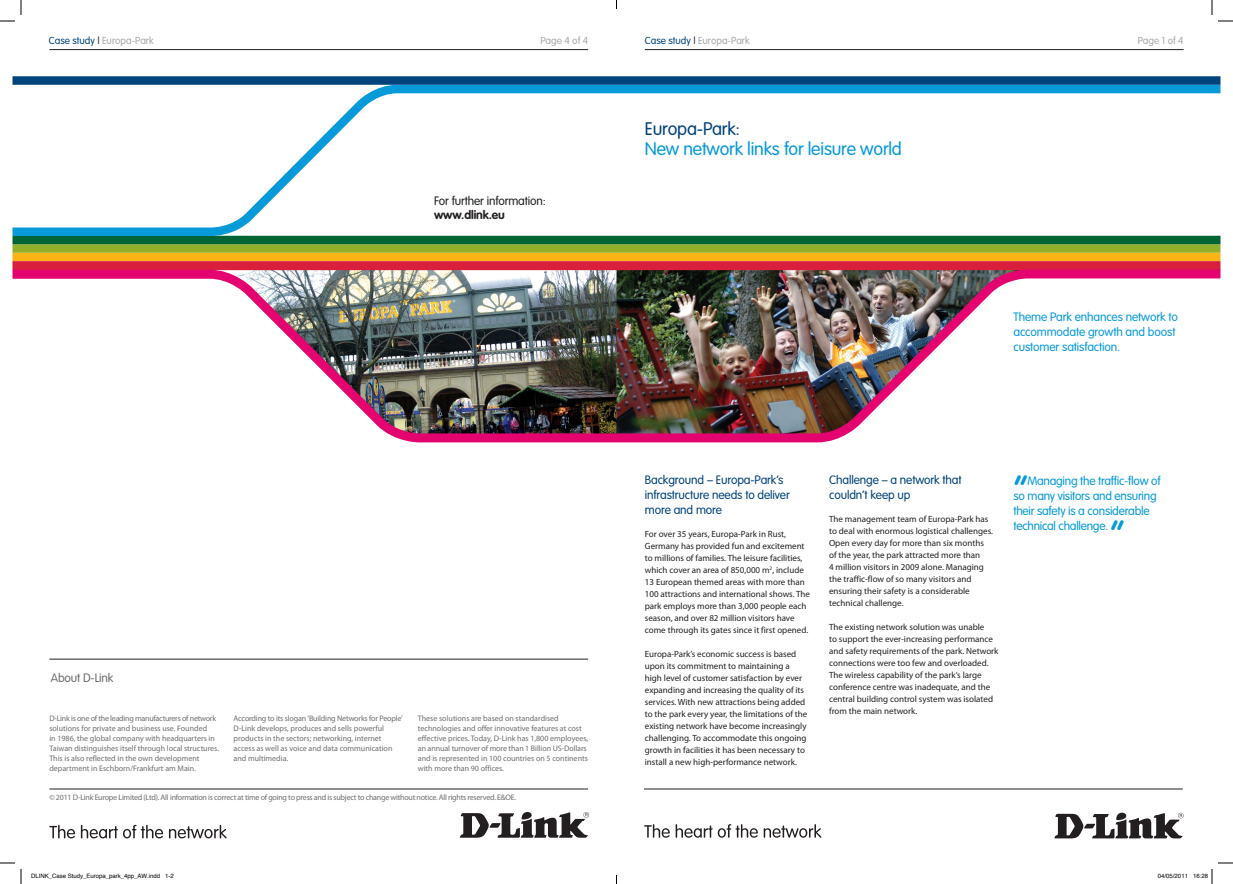
<style>
.page{position:relative;width:1233px;height:884px;background:#fff}
.page>*{position:absolute;margin:0;border:0;box-sizing:border-box;transform-origin:0 0}
.t1{font:100 47px "VAG Rounded";color:#069ad9}
.t2{font:300 18px "VAG Rounded";letter-spacing:-.01em;color:#069ad9}
.t3{font:300 18px "VAG Rounded";letter-spacing:-.01em;color:#01437c}
.t4{font:300 12px/15px "VAG Rounded";letter-spacing:-.02em;color:#069ad9}
.t5{font:300 12px/15px "VAG Rounded";letter-spacing:-.01em;color:#01437c}
.t6{font:300 12px "VAG Rounded";letter-spacing:-.01em;color:#231f20}
.t7{font:700 12px "VAG Rounded";letter-spacing:-.01em;color:#231f20}
.t8{font:300 12px "VAG Rounded";letter-spacing:-.01em;color:#6c6d70}
.t9{font:300 10px "VAG Rounded";color:#a5a8ab}
.t10{font:9px/12px "Myriad Pro";color:#231f20}
.t11{font:8px/10px "Myriad Pro";color:#6c6d70}
.t12{font:8px "Myriad Pro";letter-spacing:-.03em;color:#6c6d70}
.t13{font:6px "Helvetica";color:#000}
.s1{color:#01437c}
.s2{color:#231f20}
</style>
<div class="page">
<svg style="left:49px;top:825px;width:26px;height:13px"></svg>
<svg style="left:81px;top:825px;width:82px;height:13px"></svg>
<svg style="left:169px;top:825px;width:58px;height:13px"></svg>
<hr style="left:49px;top:789px;width:539px;height:1px;background:#231f20">
<hr style="left:49px;top:49px;width:539px;height:1px;background:#231f20">
<svg style="left:1054px;top:812px;width:129px;height:26px"></svg>
<hr style="left:644px;top:789px;width:538px;height:1px;background:#231f20">
<hr style="left:645px;top:49px;width:538px;height:1px;background:#231f20">
<hr style="left:49px;top:659px;width:539px;height:1px;background:#231f20">
<div style="left:12px;top:253px;width:1208px;height:8px;background:#fbb316"></div>
<div style="left:12px;top:244px;width:1208px;height:9px;background:#92af2a"></div>
<div style="left:12px;top:236px;width:1208px;height:8px;background:#006535"></div>
<svg style="left:12px;top:85px;width:1208px;height:155px"></svg>
<div style="left:12px;top:261px;width:1208px;height:9px;background:#da1f3d"></div>
<img style="left:12px;top:265px;width:1208px;height:178px">
<div style="left:12px;top:76px;width:1208px;height:9px;background:#01437c"></div>
<svg style="left:460px;top:812px;width:129px;height:26px"></svg>
<svg style="left:644px;top:824px;width:177px;height:14px"></svg>
<svg style="left:1218px;top:20px;width:15px;height:2px"></svg>
<svg style="left:1218px;top:862px;width:15px;height:2px"></svg>
<svg style="left:0;top:0;width:22px;height:22px"></svg>
<svg style="left:0;top:862px;width:22px;height:22px"></svg>
<svg style="left:1211px;top:0;width:1px;height:15px"></svg>
<svg style="left:1211px;top:869px;width:1px;height:15px"></svg>
<p class="t9" style="left:49px;top:35px;width:106px"><span class="s1">Case study</span> <span class="s2">|</span> Europa-Park</p>
<p class="t9" style="left:540px;top:35px;width:49px">Page 4 of 4</p>
<p class="t9" style="left:645px;top:35px;width:106px"><span class="s1">Case study</span> <span class="s2">|</span> Europa-Park</p>
<h3 class="t6" style="left:434px;top:194px;width:113px">For further information:</h3>
<h3 class="t7" style="left:434px;top:208px;width:72px">www.dlink.eu</h3>
<h2 class="t3" style="left:645px;top:118px;width:97px">Europa-Park:</h2>
<h2 class="t2" style="left:645px;top:138px;width:259px">New network links for leisure world</h2>
<p class="t9" style="left:1137px;top:35px;width:47px">Page 1 of 4</p>
<h3 class="t4" style="left:1013px;top:309px;width:166px">Theme Park enhances network to accommodate growth and boost customer satisfaction.</h3>
<h3 class="t8" style="left:51px;top:671px;width:64px">About D-Link</h3>
<p class="t11" style="left:49px;top:713px;width:171px">D-Link is one of the leading manufacturers of network solutions for private and business use. Founded<br>in 1986, the global company with headquarters in Taiwan distinguishes itself through local structures.<br>This is also reflected in the own development department in Eschborn/Frankfurt am Main.</p>
<p class="t11" style="left:234px;top:713px;width:171px">According to its slogan ’Building Networks for People’ D-Link develops, produces and sells powerful products in the sectors; networking, internet access as well as voice and data communication and multimedia.</p>
<p class="t11" style="left:418px;top:713px;width:172px">These solutions are based on standardised technologies and offer innovative features at cost effective prices. Today, D-Link has 1,800 employees, an annual turnover of more than 1 Billion US-Dollars and is represented in 100 countries on 5 continents with more than 90 offices.</p>
<p class="t12" style="left:49px;top:793px;width:468px">© 2011 D-Link Europe Limited (Ltd). All information is correct at time of going to press and is subject to change without notice. All rights reserved. E&amp;OE.</p>
<h3 class="t5" style="left:645px;top:472px;width:146px">Background – Europa-Park’s infrastructure needs to deliver more and more</h3>
<p class="t10" style="left:645px;top:528px;width:167px">For over 35 years, Europa-Park in Rust, Germany has provided fun and excitement to millions of families. The leisure facilities, which cover an area of 850,000 m<sup>2</sup>, include 13 European themed areas with more than 100 attractions and international shows. The park employs more than 3,000 people each season, and over 82 million visitors have come through its gates since it first opened.</p>
<p class="t10" style="left:645px;top:647px;width:164px">Europa-Park’s economic success is based upon its commitment to maintaining a high level of customer satisfaction by ever expanding and increasing the quality of its services. With new attractions being added to the park every year, the limitations of the existing network have become increasingly challenging. To accommodate this ongoing growth in facilities it has been necessary to install a new high-performance network.</p>
<h3 class="t5" style="left:829px;top:472px;width:134px">Challenge – a network that couldn’t keep up</h3>
<p class="t10" style="left:829px;top:513px;width:165px">The management team of Europa-Park has to deal with enormous logistical challenges.<br>Open every day for more than six months of the year, the park attracted more than<br>4 million visitors in 2009 alone. Managing the traffic-flow of so many visitors and ensuring their safety is a considerable technical challenge.</p>
<p class="t10" style="left:829px;top:620px;width:171px">The existing network solution was unable<br>to support the ever-increasing performance and safety requirements of the park. Network connections were too few and overloaded.<br>The wireless capability of the park’s large conference centre was inadequate, and the central building control system was isolated from the main network.</p>
<h1 class="t1" style="left:1013px;top:465px;width:16px">“</h1>
<h3 class="t4" style="left:1013px;top:473px;width:148px;text-indent:14px">Managing the traffic-flow of so many visitors and ensuring their safety is a considerable technical challenge.</h3>
<h1 class="t1" style="left:1110px;top:510px;width:16px">”</h1>
<p class="t13" style="left:31px;top:871px;width:144px">DLINK_Case Study_Europa_park_4pp_AW.indd 1-2</p>
<p class="t13" style="left:1158px;top:871px;width:52px">04/05/2011 16:28</p>
</div>
